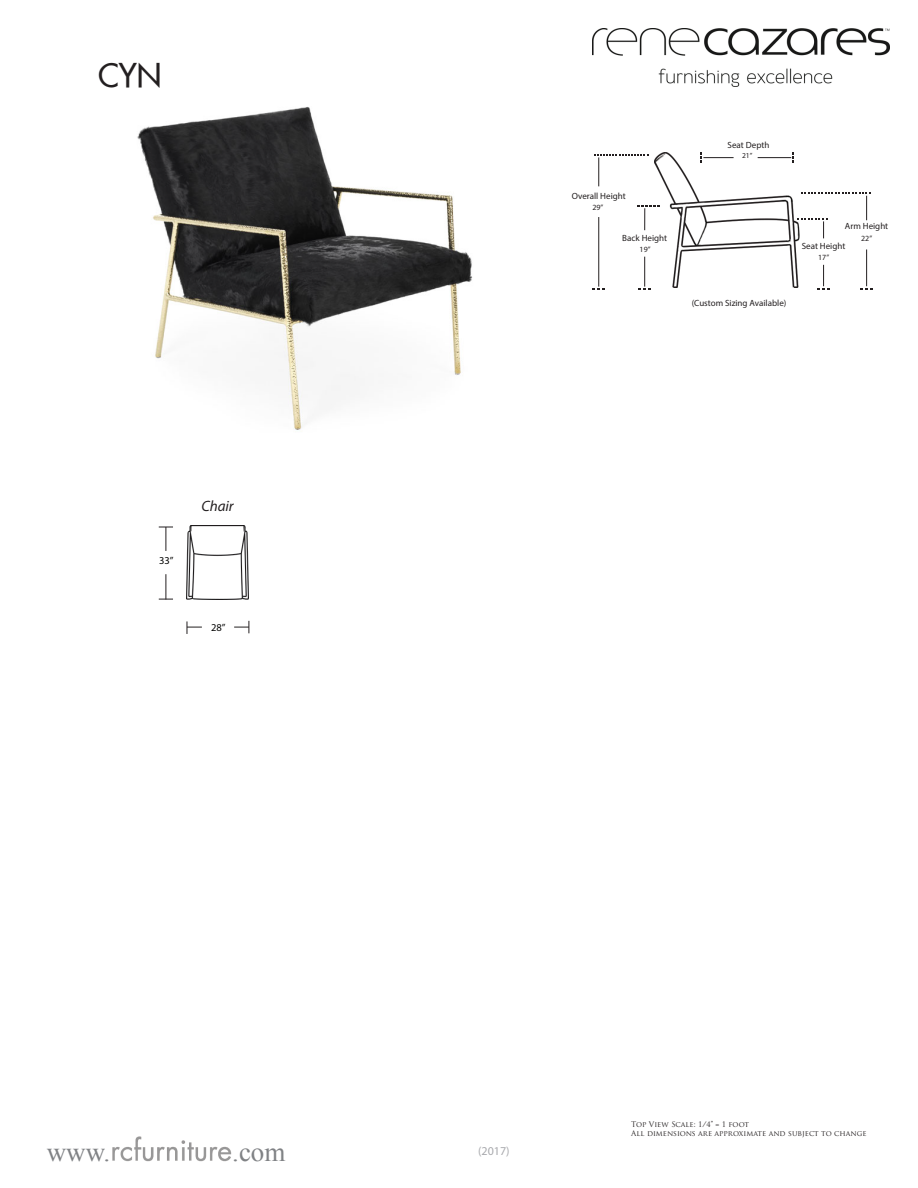
<style>
.page{position:relative;width:918px;height:1188px;background:#fff}
.page>*{position:absolute;margin:0;border:0;box-sizing:border-box;transform-origin:0 0}
.t1{font:31.5px "Futura Extended";color:#231f20}
.t2{font:27px "Times New Roman";color:#808285}
.t3{font:italic 15px "Myriad Pro";color:#231f20}
.t4{font:12px "Myriad Pro";color:#a8a9ad}
.t5{font:10.5px "Myriad Pro";color:#050504}
.t6{font:9px "Myriad Pro";color:#231f20}
.t7{font:7.95px "Myriad Pro";color:#231f20}
.t8{font:7.5px/9px "Trajan Pro";color:#231f20}
.t9{font:7.5px "Myriad Pro";color:#231f20}
</style>
<div class="page">
<img style="left:137px;top:107px;width:335px;height:323px">
<img style="left:654px;top:153px;width:145px;height:135px">
<img style="left:112px;top:1136px;width:120px;height:26px">
<img style="left:592px;top:29px;width:298px;height:57px">
<img style="left:187px;top:526px;width:62px;height:73px">
<svg style="left:159px;top:527px;width:14px;height:24px"></svg>
<svg style="left:159px;top:574px;width:14px;height:26px"></svg>
<svg style="left:187px;top:621px;width:15px;height:13px"></svg>
<svg style="left:234px;top:621px;width:16px;height:12px"></svg>
<hr style="left:758px;top:157px;width:33px;height:1px;background:#231f20">
<hr style="left:703px;top:157px;width:31px;height:1px;background:#231f20">
<hr style="left:866px;top:249px;width:1px;height:37px;background:#231f20">
<svg style="left:797px;top:193px;width:74px;height:45px"></svg>
<svg style="left:817px;top:265px;width:13px;height:24px"></svg>
<hr style="left:644px;top:257px;width:1px;height:30px;background:#231f20">
<svg style="left:637px;top:206px;width:22px;height:24px"></svg>
<hr style="left:598px;top:217px;width:1px;height:70px;background:#231f20">
<svg style="left:594px;top:154px;width:54px;height:32px"></svg>
<h1 class="t1" style="left:98px;top:55px;width:65px">CYN</h1>
<p class="t5" style="left:159px;top:554px;width:16px">33”</p>
<h3 class="t3" style="left:201px;top:497px;width:34px">Chair</h3>
<p class="t5" style="left:211px;top:621px;width:16px">28”</p>
<p class="t6" style="left:572px;top:191px;width:55px">Overall Height</p>
<p class="t7" style="left:592px;top:203px;width:12px">29”</p>
<p class="t6" style="left:622px;top:232px;width:46px">Back Height</p>
<p class="t7" style="left:640px;top:245px;width:12px">19”</p>
<p class="t6" style="left:728px;top:139px;width:43px">Seat Depth</p>
<p class="t9" style="left:742px;top:151px;width:12px">21”</p>
<p class="t6" style="left:692px;top:297px;width:96px">(Custom Sizing Available)</p>
<p class="t6" style="left:845px;top:221px;width:45px">Arm Height</p>
<p class="t6" style="left:802px;top:240px;width:45px">Seat Height</p>
<p class="t7" style="left:818px;top:252px;width:12px">17”</p>
<p class="t7" style="left:861px;top:234px;width:12px">22”</p>
<h2 class="t2" style="left:47px;top:1133px;width:65px">www.</h2>
<h3 class="t4" style="left:478px;top:1143px;width:33px">(2017)</h3>
<h2 class="t2" style="left:232px;top:1133px;width:55px">.com</h2>
<p class="t8" style="left:631px;top:1120px;width:237px">Top View Scale: 1/4” = 1 foot<br>All dimensions are approximate and subject to change</p>
</div>
